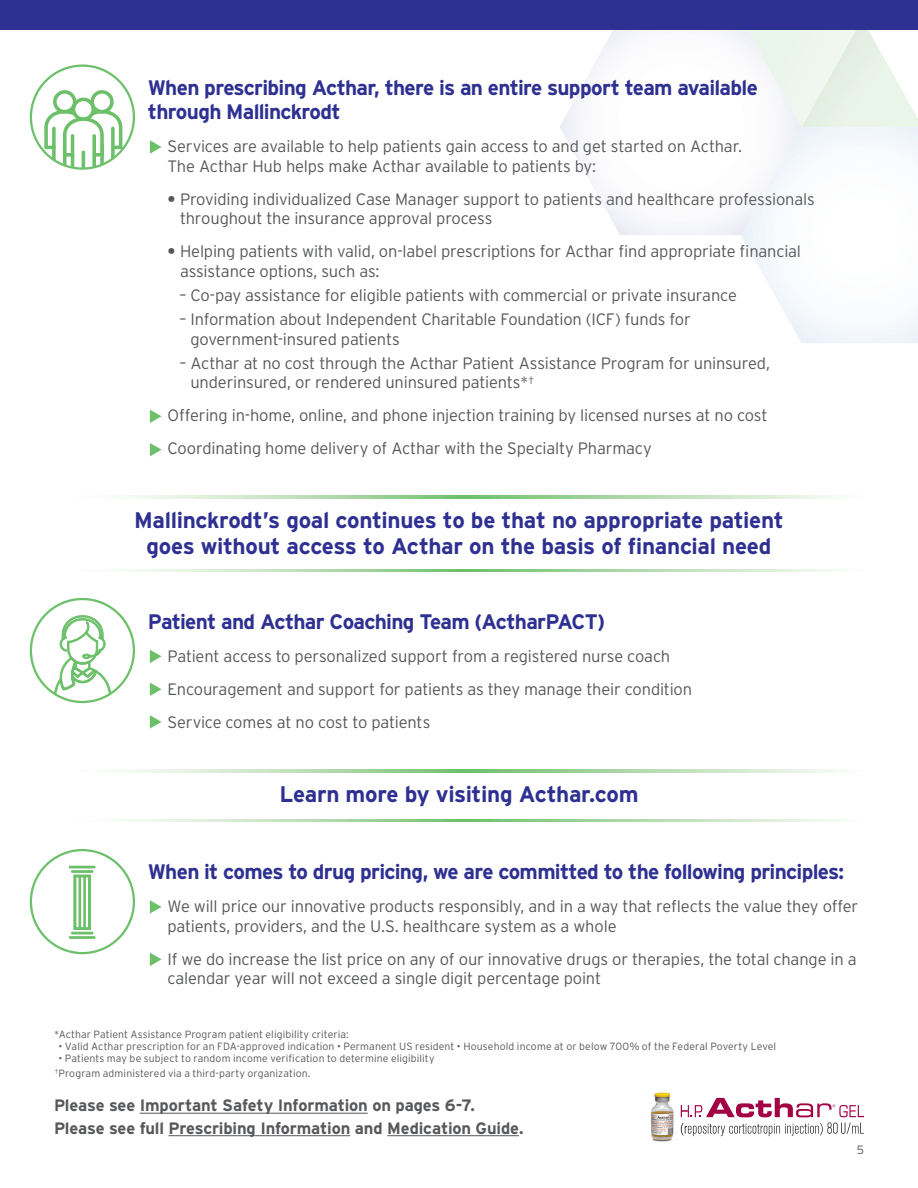
<style>
.page{position:relative;width:918px;height:1188px;background:#fff}
.page>*{position:absolute;margin:0;border:0;box-sizing:border-box;transform-origin:0 0}
.t1{font:700 22.5px/25.5px "Interstate";letter-spacing:-.015em;color:#2e3092;text-align:center}
.t2{font:700 21px/24px "Interstate";letter-spacing:-.035em;color:#2e3092}
.t3{font:300 16.5px/19.5px "Interstate";letter-spacing:-.01em;color:#57585a}
.t4{font:700 16.5px/22.5px "Interstate";letter-spacing:-.01em;color:#57585a}
.t5{font:300 12px "Interstate";color:#57585a}
.t6{font:300 10.5px/15px "Interstate";letter-spacing:.01em;color:#57585a}
.s1{font-weight:700}
</style>
<div class="page">
<img style="left:650px;top:1092px;width:34px;height:50px">
<svg style="left:681px;top:1123px;width:183px;height:13px"></svg>
<svg style="left:681px;top:1098px;width:183px;height:19px"></svg>
<svg style="left:560px;top:29px;width:176px;height:206px"></svg>
<svg style="left:736px;top:29px;width:182px;height:314px"></svg>
<div style="left:0;top:0;width:918px;height:29px;background:#2e3092"></div>
<svg style="left:150px;top:140px;width:12px;height:14px"></svg>
<svg style="left:150px;top:410px;width:12px;height:13px"></svg>
<svg style="left:150px;top:443px;width:12px;height:13px"></svg>
<svg style="left:150px;top:650px;width:12px;height:13px"></svg>
<svg style="left:150px;top:900px;width:12px;height:14px"></svg>
<svg style="left:150px;top:683px;width:12px;height:13px"></svg>
<svg style="left:150px;top:953px;width:12px;height:13px"></svg>
<svg style="left:150px;top:715px;width:12px;height:14px"></svg>
<svg style="left:44px;top:90px;width:78px;height:79px"></svg>
<svg style="left:92px;top:153px;width:12px;height:4px"></svg>
<hr style="left:63px;top:153px;width:11px;height:4px;background:#6cc06a;border-radius:2px">
<div style="left:30px;top:65px;width:105px;height:105px;border:2px solid #6bc069;border-radius:50%"></div>
<svg style="left:31px;top:615px;width:87px;height:87px"></svg>
<div style="left:30px;top:598px;width:105px;height:105px;border:2px solid #6bc069;border-radius:50%"></div>
<svg style="left:68px;top:866px;width:28px;height:73px"></svg>
<div style="left:30px;top:849px;width:105px;height:105px;border:2px solid #6bc069;border-radius:50%"></div>
<hr style="left:140px;top:1113px;width:228px;height:1px;background:#57585a">
<hr style="left:169px;top:1135px;width:181px;height:1px;background:#57585a">
<hr style="left:387px;top:1135px;width:132px;height:1px;background:#57585a">
<svg style="left:124px;top:819px;width:712px;height:3px"></svg>
<svg style="left:124px;top:770px;width:712px;height:2px"></svg>
<svg style="left:124px;top:569px;width:712px;height:3px"></svg>
<svg style="left:124px;top:496px;width:712px;height:2px"></svg>
<p class="t2" style="left:148px;top:76px;width:611px">When prescribing Acthar, there is an entire support team available through Mallinckrodt</p>
<p class="t3" style="left:167px;top:137px;width:576px">Services are available to help patients gain access to and get started on Acthar.<br>The Acthar Hub helps make Acthar available to patients by:</p>
<p class="t3" style="left:180px;top:189px;width:636px;text-indent:-13px"><span class="s1">•</span> Providing individualized Case Manager support to patients and healthcare professionals throughout the insurance approval process</p>
<p class="t3" style="left:180px;top:242px;width:623px;text-indent:-13px"><span class="s1">•</span> Helping patients with valid, on-label prescriptions for Acthar find appropriate financial assistance options, such as:</p>
<p class="t3" style="left:179px;top:285px;width:559px">– Co-pay assistance for eligible patients with commercial or private insurance</p>
<p class="t3" style="left:190px;top:309px;width:502px;text-indent:-11px">– Information about Independent Charitable Foundation (ICF) funds for government-insured patients</p>
<p class="t3" style="left:190px;top:353px;width:581px;text-indent:-11px">– Acthar at no cost through the Acthar Patient Assistance Program for uninsured, underinsured, or rendered uninsured patients*<sup>†</sup></p>
<p class="t3" style="left:167px;top:399px;width:602px;line-height:33px">Offering in-home, online, and phone injection training by licensed nurses at no cost<br>Coordinating home delivery of Acthar with the Specialty Pharmacy</p>
<h1 class="t1" style="left:134px;top:508px;width:651px">Mallinckrodt’s goal continues to be that no appropriate patient goes without access to Acthar on the basis of financial need</h1>
<p class="t2" style="left:148px;top:609px;width:459px">Patient and Acthar Coaching Team (ActharPACT)</p>
<p class="t3" style="left:167px;top:639px;width:526px;line-height:33px">Patient access to personalized support from a registered nurse coach<br>Encouragement and support for patients as they manage their condition<br>Service comes at no cost to patients</p>
<h1 class="t1" style="left:279px;top:781px;width:361px">Learn more by visiting Acthar.com</h1>
<p class="t2" style="left:148px;top:860px;width:698px">When it comes to drug pricing, we are committed to the following principles:</p>
<p class="t3" style="left:167px;top:896px;width:692px">We will price our innovative products responsibly, and in a way that reflects the value they offer patients, providers, and the U.S. healthcare system as a whole</p>
<p class="t3" style="left:167px;top:949px;width:691px">If we do increase the list price on any of our innovative drugs or therapies, the total change in a calendar year will not exceed a single digit percentage point</p>
<p class="t6" style="left:54px;top:1026px;width:296px">*Acthar Patient Assistance Program patient eligibility criteria:</p>
<p class="t6" style="left:59px;top:1038px;width:719px">• Valid Acthar prescription for an FDA-approved indication • Permanent US resident • Household income at or below 700% of the Federal Poverty Level</p>
<p class="t6" style="left:55px;top:1050px;width:381px;text-indent:4px">• Patients may be subject to random income verification to determine eligibility <sup>†</sup>Program administered via a third-party organization.</p>
<p class="t4" style="left:54px;top:1094px;width:471px">Please see Important Safety Information on pages 6-7.<br>Please see full Prescribing Information and Medication Guide.</p>
<p class="t5" style="left:857px;top:1143px;width:9px">5</p>
</div>
